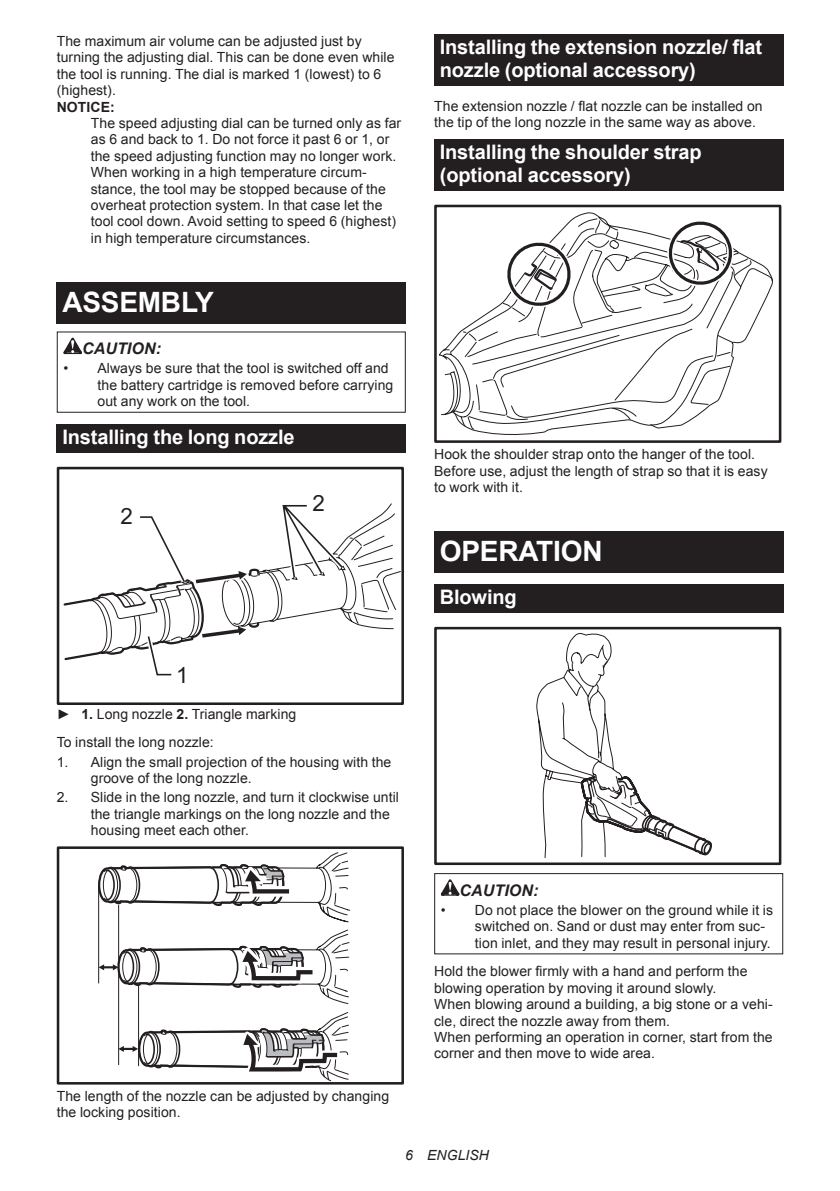
<style>
.page{position:relative;width:840px;height:1191px;background:#fff}
.page>*{position:absolute;margin:0;border:0;box-sizing:border-box;transform-origin:0 0}
.t1{font:700 28px "Arial";letter-spacing:-.01em;color:#fff}
.t2{font:22.4px "Arial";color:#231f20}
.t3{font:700 20px/23.4px "Arial";letter-spacing:-.01em;color:#fff}
.t4{font:italic 700 16px "Arial";letter-spacing:.005em;color:#231f20}
.t5{font:14px/16.4px "Arial";letter-spacing:.005em;color:#231f20}
.t6{font:italic 14px "Arial";letter-spacing:.005em;color:#231f20}
.t7{font:700 14px "Arial";letter-spacing:.005em;color:#231f20}
.s1{font-weight:700}
</style>
<div class="page">
<div style="left:57px;top:282px;width:348px;height:41px;background:#231f20"></div>
<svg style="left:63px;top:338px;width:19px;height:16px"></svg>
<div style="left:57px;top:331px;width:348px;height:82px;border:1px solid #231f20"></div>
<div style="left:57px;top:424px;width:348px;height:28px;background:#231f20"></div>
<div style="left:57px;top:467px;width:347px;height:238px;border:3px solid #231f20"></div>
<svg style="left:63px;top:499px;width:338px;height:180px"></svg>
<svg style="left:98px;top:852px;width:252px;height:228px"></svg>
<div style="left:57px;top:846px;width:347px;height:238px;border:3px solid #231f20"></div>
<div style="left:434px;top:34px;width:348px;height:52px;background:#231f20"></div>
<div style="left:434px;top:139px;width:348px;height:51px;background:#231f20"></div>
<svg style="left:439px;top:250px;width:333px;height:181px"></svg>
<svg style="left:498px;top:213px;width:239px;height:101px"></svg>
<div style="left:434px;top:205px;width:347px;height:238px;border:3px solid #231f20"></div>
<div style="left:434px;top:532px;width:348px;height:41px;background:#231f20"></div>
<div style="left:434px;top:584px;width:348px;height:28px;background:#231f20"></div>
<svg style="left:536px;top:632px;width:176px;height:226px"></svg>
<div style="left:434px;top:627px;width:347px;height:238px;border:3px solid #231f20"></div>
<svg style="left:440px;top:879px;width:19px;height:16px"></svg>
<div style="left:434px;top:873px;width:348px;height:81px;border:1px solid #231f20"></div>
<p class="t5" style="left:57px;top:33px;width:339px">The maximum air volume can be adjusted just by turning the adjusting dial. This can be done even while the tool is running. The dial is marked 1 (lowest) to 6 (highest).</p>
<p class="t7" style="left:57px;top:97px;width:60px">NOTICE:</p>
<p class="t5" style="left:91px;top:115px;width:312px">The speed adjusting dial can be turned only as far as 6 and back to 1. Do not force it past 6 or 1, or the speed adjusting function may no longer work.<br>When working in a high temperature circum&shy;stance, the tool may be stopped because of the overheat protection system. In that case let the tool cool down. Avoid setting to speed 6 (highest) in high temperature circumstances.</p>
<h1 class="t1" style="left:62px;top:283px;width:153px">ASSEMBLY</h1>
<p class="t4" style="left:82px;top:338px;width:80px">CAUTION:</p>
<p class="t5" style="left:97px;top:360px;width:297px;text-indent:-34px">• Always be sure that the tool is switched off and the battery cartridge is removed before carrying out any work on the tool.</p>
<h3 class="t3" style="left:62px;top:426px;width:233px">Installing the long nozzle</h3>
<h2 class="t2" style="left:120px;top:501px;width:14px">2</h2>
<h2 class="t2" style="left:176px;top:661px;width:14px">1</h2>
<h2 class="t2" style="left:312px;top:488px;width:14px">2</h2>
<p class="t5" style="left:57px;top:699px;width:241px;line-height:28.8px">► <span class="s1">1.</span> Long nozzle <span class="s1">2.</span> Triangle marking<br>To install the long nozzle:</p>
<p class="t5" style="left:91px;top:753px;width:302px;text-indent:-34px">1. Align the small projection of the housing with the groove of the long nozzle.</p>
<p class="t5" style="left:91px;top:789px;width:309px;text-indent:-34px">2. Slide in the long nozzle, and turn it clockwise until the triangle markings on the long nozzle and the housing meet each other.</p>
<p class="t5" style="left:57px;top:1088px;width:334px">The length of the nozzle can be adjusted by changing the locking position.</p>
<h3 class="t3" style="left:439px;top:36px;width:324px">Installing the extension nozzle/ flat nozzle (optional accessory)</h3>
<p class="t5" style="left:434px;top:98px;width:330px">The extension nozzle / flat nozzle can be installed on the tip of the long nozzle in the same way as above.</p>
<h3 class="t3" style="left:439px;top:140px;width:263px">Installing the shoulder strap (optional accessory)</h3>
<p class="t5" style="left:434px;top:446px;width:335px">Hook the shoulder strap onto the hanger of the tool.<br>Before use, adjust the length of strap so that it is easy to work with it.</p>
<h1 class="t1" style="left:439px;top:533px;width:164px">OPERATION</h1>
<h3 class="t3" style="left:439px;top:586px;width:78px">Blowing</h3>
<p class="t4" style="left:459px;top:879px;width:80px">CAUTION:</p>
<p class="t5" style="left:474px;top:902px;width:299px;text-indent:-34px">• Do not place the blower on the ground while it is switched on. Sand or dust may enter from suc&shy;tion inlet, and they may result in personal injury.</p>
<p class="t5" style="left:434px;top:963px;width:340px">Hold the blower firmly with a hand and perform the blowing operation by moving it around slowly.<br>When blowing around a building, a big stone or a vehi&shy;cle, direct the nozzle away from them.<br>When performing an operation in corner, start from the corner and then move to wide area.</p>
<p class="t6" style="left:405px;top:1146px;width:85px">6 ENGLISH</p>
</div>
